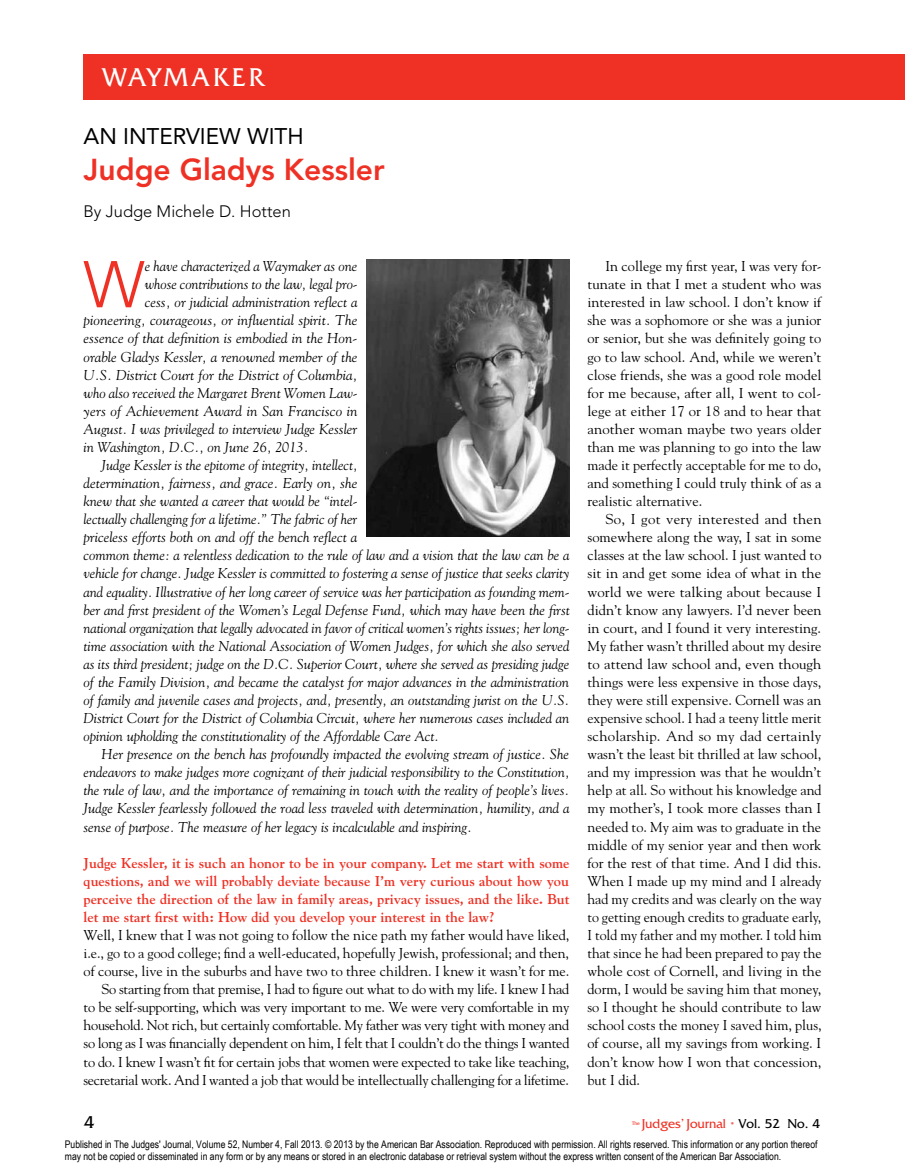
<style>
.page{position:relative;width:905px;height:1175px;background:#fff}
.page>*{position:absolute;margin:0;border:0;box-sizing:border-box;transform-origin:0 0}
.t1{font:300 65.25px "Avenir LT Std";color:#ee3124}
.t2{font:800 30px "Avenir LT Std";color:#ee3124}
.t3{font:27px "Friz Quadrata Std";letter-spacing:.1em;color:#fff}
.t4{font:22.5px "Avenir LT Std";color:#000}
.t5{font:18px "Friz Quadrata Std";color:#000}
.t6{font:300 16.5px "Avenir LT Std";color:#000}
.t7{font:14.25px/18px "Goudy Std";letter-spacing:-.005em;color:#000;text-align:justify}
.t8{font:italic 14.25px "Goudy Std";color:#000}
.t9{font:700 14.25px/18px "Goudy Std";color:#ee3124;text-align:justify}
.t10{font:13.5px "Friz Quadrata Std";color:#ee3124}
.t11{font:10.5px/12.6px "Arial Narrow";color:#000}
.t12{font:5.25px "Friz Quadrata Std";color:#ee3124}
.s1{color:#f36f66}
.s2{color:#000}
</style>
<div class="page">
<div style="left:83px;top:54px;width:821px;height:45px;background:#ee3124"></div>
<img style="left:366px;top:260px;width:203px;height:276px">
<h3 class="t3" style="left:101px;top:62px;width:163px">Waymaker</h3>
<h3 class="t4" style="left:83px;top:123px;width:179px">AN INTERVIEW WITH</h3>
<h2 class="t2" style="left:83px;top:151px;width:303px">Judge Gladys Kessler</h2>
<p class="t6" style="left:83px;top:201px;width:209px">By Judge Michele D. Hotten</p>
<h1 class="t1" style="left:83px;top:246px;width:63px">W</h1>
<p class="t8" style="left:145px;top:257px;width:214px">e have characterized a Waymaker as one</p>
<p class="t8" style="left:145px;top:276px;width:214px">whose contributions to the law, legal pro-</p>
<p class="t8" style="left:145px;top:294px;width:214px">cess, or judicial administration reflect a</p>
<p class="t8" style="left:83px;top:312px;width:275px">pioneering, courageous, or influential spirit. The</p>
<p class="t8" style="left:83px;top:330px;width:275px">essence of that definition is embodied in the Hon-</p>
<p class="t8" style="left:83px;top:348px;width:275px">orable Gladys Kessler, a renowned member of the</p>
<p class="t8" style="left:83px;top:366px;width:275px">U.S. District Court for the District of Columbia,</p>
<p class="t8" style="left:83px;top:384px;width:275px">who also received the Margaret Brent Women Law-</p>
<p class="t8" style="left:83px;top:402px;width:275px">yers of Achievement Award in San Francisco in</p>
<p class="t8" style="left:83px;top:420px;width:275px">August. I was privileged to interview Judge Kessler</p>
<p class="t8" style="left:83px;top:438px;width:226px">in Washington, D.C., on June 26, 2013.</p>
<p class="t8" style="left:101px;top:456px;width:257px">Judge Kessler is the epitome of integrity, intellect,</p>
<p class="t8" style="left:83px;top:474px;width:275px">determination, fairness, and grace. Early on, she</p>
<p class="t8" style="left:83px;top:492px;width:275px">knew that she wanted a career that would be “intel-</p>
<p class="t8" style="left:83px;top:510px;width:275px">lectually challenging for a lifetime.” The fabric of her</p>
<p class="t8" style="left:83px;top:529px;width:275px">priceless efforts both on and off the bench reflect a</p>
<p class="t8" style="left:83px;top:547px;width:487px">common theme: a relentless dedication to the rule of law and a vision that the law can be a</p>
<p class="t8" style="left:83px;top:565px;width:487px">vehicle for change. Judge Kessler is committed to fostering a sense of justice that seeks clarity</p>
<p class="t8" style="left:83px;top:583px;width:487px">and equality. Illustrative of her long career of service was her participation as founding mem-</p>
<p class="t8" style="left:83px;top:601px;width:487px">ber and first president of the Women’s Legal Defense Fund, which may have been the first</p>
<p class="t8" style="left:83px;top:619px;width:487px">national organization that legally advocated in favor of critical women’s rights issues; her long-</p>
<p class="t8" style="left:83px;top:637px;width:487px">time association with the National Association of Women Judges, for which she also served</p>
<p class="t8" style="left:83px;top:655px;width:487px">as its third president; judge on the D.C. Superior Court, where she served as presiding judge</p>
<p class="t8" style="left:83px;top:673px;width:487px">of the Family Division, and became the catalyst for major advances in the administration</p>
<p class="t8" style="left:83px;top:691px;width:487px">of family and juvenile cases and projects, and, presently, an outstanding jurist on the U.S.</p>
<p class="t8" style="left:83px;top:709px;width:487px">District Court for the District of Columbia Circuit, where her numerous cases included an</p>
<p class="t8" style="left:83px;top:727px;width:357px">opinion upholding the constitutionality of the Affordable Care Act.</p>
<p class="t8" style="left:101px;top:745px;width:469px">Her presence on the bench has profoundly impacted the evolving stream of justice. She</p>
<p class="t8" style="left:83px;top:763px;width:487px">endeavors to make judges more cognizant of their judicial responsibility to the Constitution,</p>
<p class="t8" style="left:83px;top:781px;width:487px">the rule of law, and the importance of remaining in touch with the reality of people’s lives.</p>
<p class="t8" style="left:83px;top:800px;width:487px">Judge Kessler fearlessly followed the road less traveled with determination, humility, and a</p>
<p class="t8" style="left:83px;top:818px;width:390px">sense of purpose. The measure of her legacy is incalculable and inspiring.</p>
<p class="t9" style="left:83px;top:853px;width:487px">Judge Kessler, it is such an honor to be in your company. Let me start with some questions, and we will probably deviate because I’m very curious about how you perceive the direction of the law in family areas, privacy issues, and the like. But let me start first with: How did you develop your interest in the law?</p>
<p class="t7" style="left:83px;top:925px;width:487px;text-align:right">Well, I knew that I was not going to follow the nice path my father would have liked, i.e., go to a good college; find a well-educated, hopefully Jewish, professional; and then, of course, live in the suburbs and have two to three children. I knew it wasn’t for me.<br>So starting from that premise, I had to figure out what to do with my life. I knew I had<br>to be self-supporting, which was very important to me. We were very comfortable in my household. Not rich, but certainly comfortable. My father was very tight with money and so long as I was financially dependent on him, I felt that I couldn’t do the things I wanted to do. I knew I wasn’t fit for certain jobs that women were expected to take like teaching, secretarial work. And I wanted a job that would be intellectually challenging for a lifetime.</p>
<p class="t7" style="left:587px;top:257px;width:236px;text-indent:18px">In college my first year, I was very for&shy;tunate in that I met a student who was interested in law school. I don’t know if she was a sophomore or she was a junior or senior, but she was definitely going to go to law school. And, while we weren’t close friends, she was a good role model for me because, after all, I went to col&shy;lege at either 17 or 18 and to hear that another woman maybe two years older than me was planning to go into the law made it perfectly acceptable for me to do, and something I could truly think of as a realistic alternative.</p>
<p class="t7" style="left:587px;top:510px;width:236px;text-indent:18px">So, I got very interested and then somewhere along the way, I sat in some classes at the law school. I just wanted to sit in and get some idea of what in the world we were talking about because I didn’t know any lawyers. I’d never been in court, and I found it very interesting.<br>My father wasn’t thrilled about my desire to attend law school and, even though things were less expensive in those days, they were still expensive. Cornell was an expensive school. I had a teeny little merit scholarship. And so my dad certainly wasn’t the least bit thrilled at law school, and my impression was that he wouldn’t help at all. So without his knowledge and my mother’s, I took more classes than I needed to. My aim was to graduate in the middle of my senior year and then work for the rest of that time. And I did this.<br>When I made up my mind and I already had my credits and was clearly on the way to getting enough credits to graduate early, I told my father and my mother. I told him that since he had been prepared to pay the whole cost of Cornell, and living in the dorm, I would be saving him that money, so I thought he should contribute to law school costs the money I saved him, plus, of course, all my savings from working. I don’t know how I won that concession, but I did.</p>
<p class="t5" style="left:84px;top:1112px;width:12px">4</p>
<p class="t12" style="left:632px;top:1119px;width:9px">The</p>
<p class="t10" style="left:641px;top:1115px;width:180px">Judges’ Journal <span class="s1">•</span> <span class="s2">Vol. 52 No. 4</span></p>
<p class="t11" style="left:65px;top:1137px;width:754px">Published in The Judges' Journal, Volume 52, Number 4, Fall 2013. © 2013 by the American Bar Association. Reproduced with permission. All rights reserved. This information or any portion thereof may not be copied or disseminated in any form or by any means or stored in an electronic database or retrieval system without the express written consent of the American Bar Association.</p>
</div>
